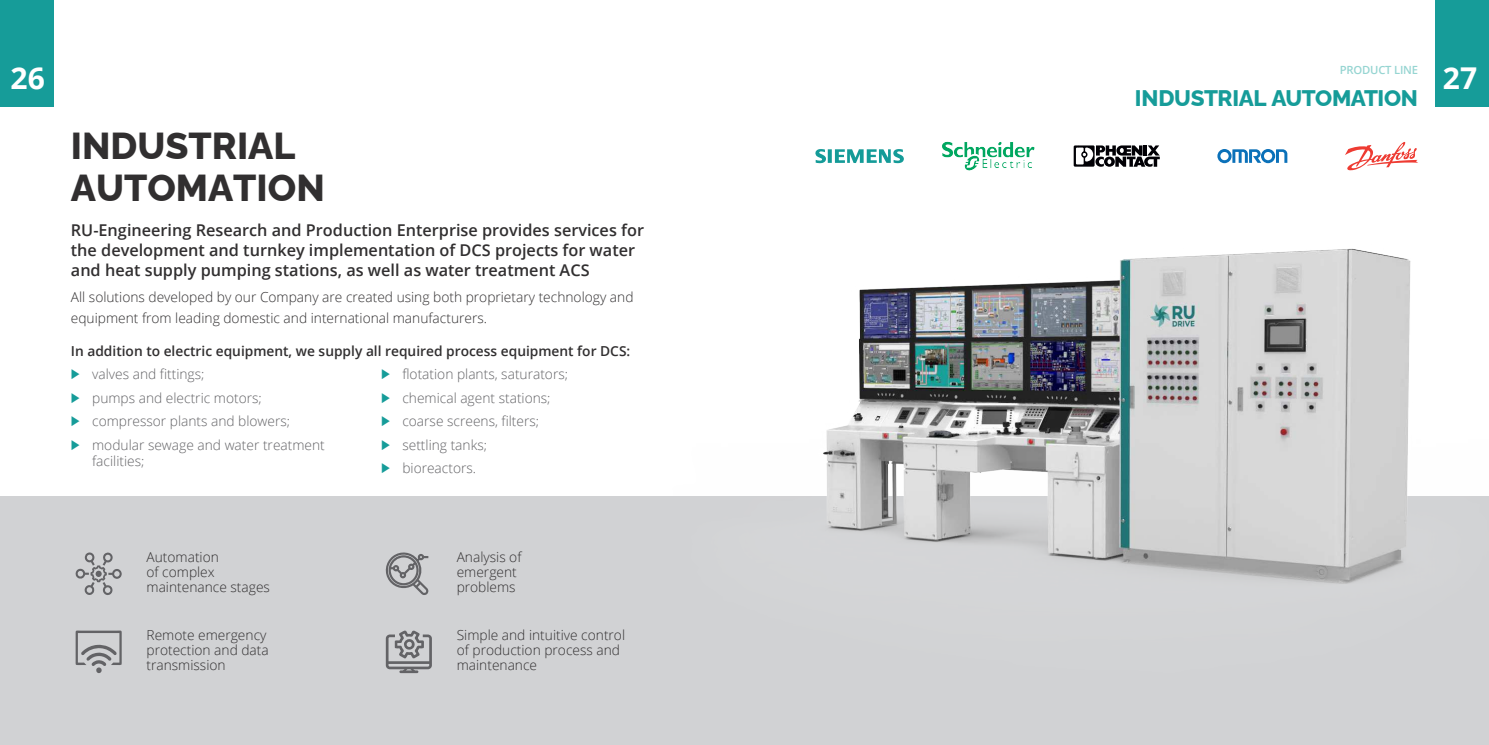
<style>
.page{position:relative;width:1489px;height:745px;background:#fff}
.page>*{position:absolute;margin:0;border:0;box-sizing:border-box;transform-origin:0 0}
.t1{font:800 37.5px/41.2px "Raleway";color:#312f30}
.t2{font:700 30px "Open Sans";color:#fff}
.t3{font:800 22.5px "Raleway";letter-spacing:-.02em;color:#169c99}
.t4{font:600 16.25px/20px "Open Sans";color:#312f30}
.t5{font:300 13.75px/15px "Open Sans";color:#312f30}
.t6{font:300 13.75px/23.4px "Open Sans";color:#636366}
.t7{font:600 13.75px "Open Sans";color:#312f30}
.t8{font:600 11.25px "Open Sans";letter-spacing:-.02em;color:#96d5d2}
</style>
<div class="page">
<div style="left:0;top:496px;width:1488px;height:248px;background:#d1d2d4"></div>
<img style="left:818px;top:106px;width:670px;height:478px">
<div style="left:0;top:0;width:53px;height:106px;background:#169c99"></div>
<svg style="left:75px;top:552px;width:47px;height:43px"></svg>
<svg style="left:385px;top:552px;width:44px;height:43px"></svg>
<svg style="left:76px;top:630px;width:46px;height:43px"></svg>
<svg style="left:386px;top:630px;width:46px;height:42px"></svg>
<div style="left:1435px;top:0;width:53px;height:106px;background:#169c99"></div>
<svg style="left:815px;top:149px;width:88px;height:14px"></svg>
<img style="left:941px;top:142px;width:94px;height:28px">
<svg style="left:1073px;top:145px;width:86px;height:22px"></svg>
<svg style="left:1217px;top:149px;width:70px;height:14px"></svg>
<svg style="left:1344px;top:142px;width:73px;height:28px"></svg>
<h2 class="t2" style="left:11px;top:66px;width:36px">26</h2>
<h1 class="t1" style="left:71px;top:127px;width:255px">INDUSTRIAL<br>AUTOMATION</h1>
<p class="t4" style="left:71px;top:221px;width:574px">RU-Engineering Research and Production Enterprise provides services for the development and turnkey implementation of DCS projects for water and heat supply pumping stations, as well as water treatment ACS</p>
<p class="t5" style="left:71px;top:287px;width:564px;line-height:21.2px">All solutions developed by our Company are created using both proprietary technology and equipment from leading domestic and international manufacturers.</p>
<p class="t7" style="left:71px;top:345px;width:561px">In addition to electric equipment, we supply all required process equipment for DCS:</p>
<p class="t6" style="left:92px;top:364px;width:234px">valves and fittings;<br>pumps and electric motors; compressor plants and blowers; modular sewage and water treatment</p>
<p class="t6" style="left:92px;top:450px;width:54px">facilities;</p>
<p class="t6" style="left:402px;top:364px;width:167px">flotation plants, saturators; chemical agent stations; coarse screens, filters; settling tanks;<br>bioreactors.</p>
<p class="t5" style="left:146px;top:550px;width:125px">Automation<br>of complex maintenance stages</p>
<p class="t5" style="left:456px;top:550px;width:66px">Analysis of emergent problems</p>
<p class="t5" style="left:146px;top:628px;width:124px">Remote emergency protection and data transmission</p>
<p class="t5" style="left:456px;top:628px;width:170px">Simple and intuitive control of production process and maintenance</p>
<p class="t8" style="left:1339px;top:66px;width:80px">PRODUCT LINE</p>
<h3 class="t3" style="left:1134px;top:89px;width:285px">INDUSTRIAL AUTOMATION</h3>
<h2 class="t2" style="left:1442px;top:66px;width:36px">27</h2>
</div>
